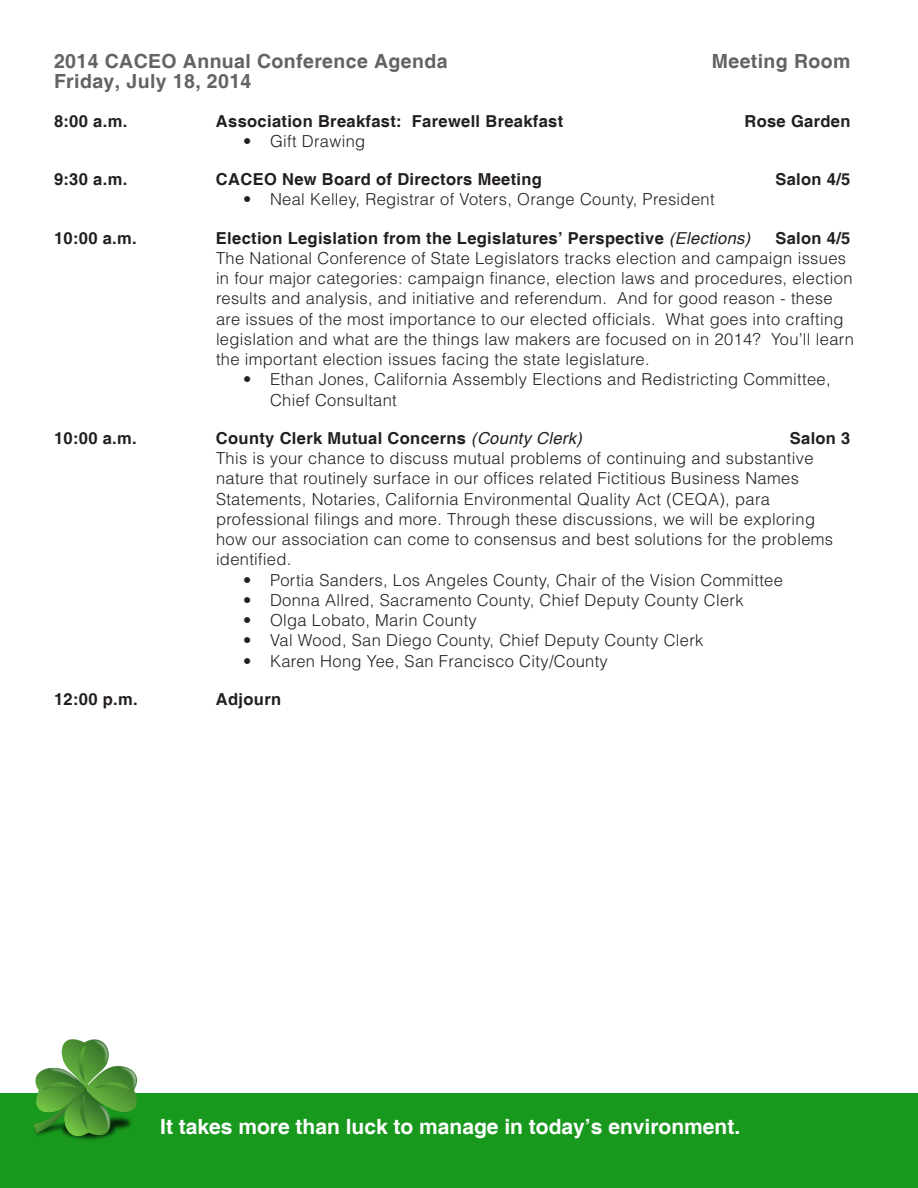
<style>
.page{position:relative;width:918px;height:1188px;background:#fff}
.page>*{position:absolute;margin:0;border:0;box-sizing:border-box;transform-origin:0 0}
.t1{font:700 21px "Helvetica";color:#fff}
.agenda-header{font:700 19.5px "Helvetica";letter-spacing:.02em;color:#636366}
.agenda-session{font:300 16.5px/20.2px "Helvetica";letter-spacing:.02em;color:#231f20}
.agenda-bullet{font:300 16.5px/20.2px "Helvetica";letter-spacing:.02em;color:#231f20}
.agenda-session-2{font:700 16.5px "Helvetica";letter-spacing:.02em;color:#231f20}
.s1{font-weight:400;font-style:italic}
.s2{font-weight:700}
</style>
<div class="page">
<div style="left:0;top:1094px;width:918px;height:94px;background:#18981d"></div>
<img style="left:27px;top:1039px;width:120px;height:101px">
<p class="agenda-header" style="left:54px;top:49px;width:395px">2014 CACEO Annual Conference Agenda</p>
<p class="agenda-header" style="left:712px;top:49px;width:140px">Meeting Room</p>
<p class="agenda-header" style="left:54px;top:70px;width:199px">Friday, July 18, 2014</p>
<p class="agenda-session-2" style="left:54px;top:111px;width:75px">8:00 a.m.</p>
<p class="agenda-session-2" style="left:216px;top:111px;width:349px">Association Breakfast: Farewell Breakfast</p>
<p class="agenda-session-2" style="left:744px;top:111px;width:107px">Rose Garden</p>
<p class="agenda-bullet" style="left:243px;top:130px;width:124px">• Gift Drawing</p>
<p class="agenda-session-2" style="left:54px;top:169px;width:75px">9:30 a.m.</p>
<p class="agenda-session-2" style="left:216px;top:169px;width:328px">CACEO New Board of Directors Meeting</p>
<p class="agenda-session-2" style="left:775px;top:169px;width:77px">Salon 4/5</p>
<p class="agenda-bullet" style="left:243px;top:189px;width:473px">• Neal Kelley, Registrar of Voters, Orange County, President</p>
<p class="agenda-session-2" style="left:54px;top:228px;width:84px">10:00 a.m.</p>
<p class="agenda-session-2" style="left:216px;top:228px;width:536px">Election Legislation from the Legislatures’ Perspective <span class="s1">(Elections)</span></p>
<p class="agenda-session" style="left:216px;top:227px;width:640px;text-indent:559px"><span class="s2">Salon 4/5<br></span>The National Conference of State Legislators tracks election and campaign issues in four major categories: campaign finance, election laws and procedures, election results and analysis, and initiative and referendum. And for good reason - these are issues of the most importance to our elected officials. What goes into crafting legislation and what are the things law makers are focused on in 2014? You’ll learn the important election issues facing the state legislature.</p>
<p class="agenda-bullet" style="left:270px;top:369px;width:562px;text-indent:-27px">• Ethan Jones, California Assembly Elections and Redistricting Committee,<br>Chief Consultant</p>
<p class="agenda-session-2" style="left:54px;top:428px;width:84px">10:00 a.m.</p>
<p class="agenda-session-2" style="left:216px;top:428px;width:367px">County Clerk Mutual Concerns <span class="s1">(County Clerk)</span></p>
<p class="agenda-session" style="left:216px;top:427px;width:636px;text-indent:574px"><span class="s2">Salon 3<br></span>This is your chance to discuss mutual problems of continuing and substantive nature that routinely surface in our offices related Fictitious Business Names Statements, Notaries, California Environmental Quality Act (CEQA), para professional filings and more. Through these discussions, we will be exploring<br>how our association can come to consensus and best solutions for the problems identified.</p>
<p class="agenda-bullet" style="left:243px;top:569px;width:541px">• Portia Sanders, Los Angeles County, Chair of the Vision Committee</p>
<p class="agenda-bullet" style="left:243px;top:589px;width:502px">• Donna Allred, Sacramento County, Chief Deputy County Clerk</p>
<p class="agenda-bullet" style="left:243px;top:610px;width:235px">• Olga Lobato, Marin County</p>
<p class="agenda-bullet" style="left:243px;top:630px;width:462px">• Val Wood, San Diego County, Chief Deputy County Clerk</p>
<p class="agenda-bullet" style="left:243px;top:650px;width:366px">• Karen Hong Yee, San Francisco City/County</p>
<p class="agenda-session-2" style="left:54px;top:689px;width:85px">12:00 p.m.</p>
<p class="agenda-session-2" style="left:216px;top:689px;width:67px">Adjourn</p>
<p class="t1" style="left:160px;top:1114px;width:581px">It takes more than luck to manage in today’s environment.</p>
</div>
